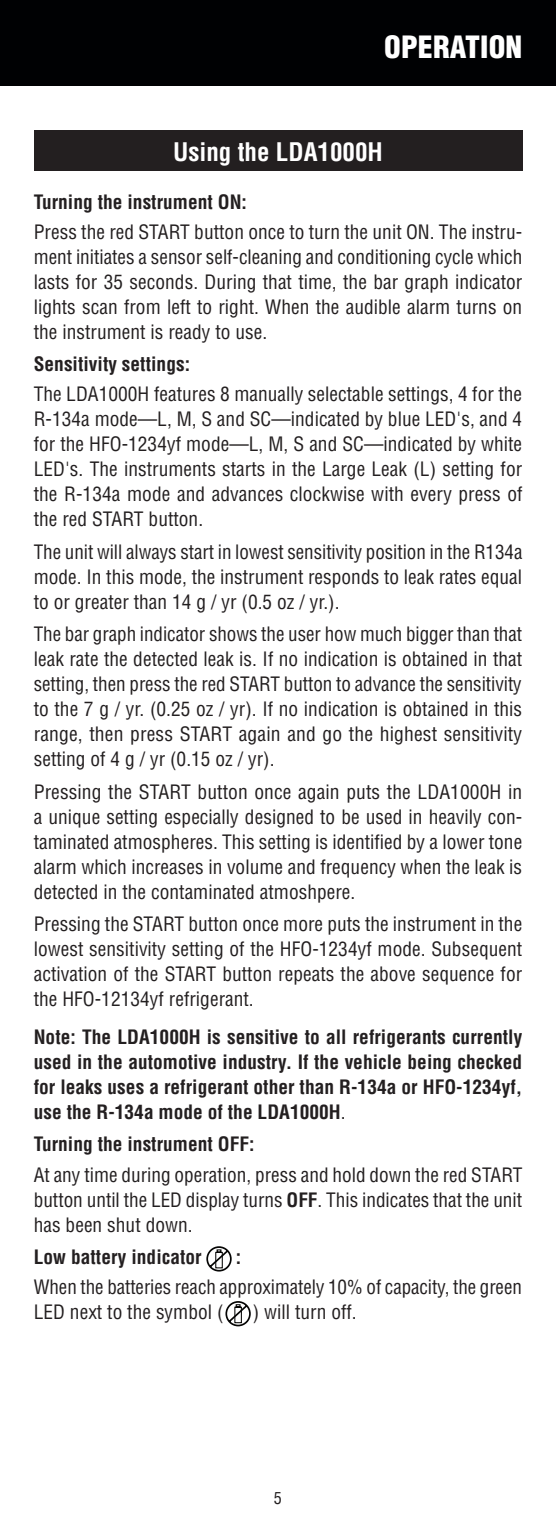
<style>
.page{position:relative;width:556px;height:1523px;background:#fff}
.page>*{position:absolute;margin:0;border:0;box-sizing:border-box;transform-origin:0 0}
.t1{font:900 condensed 30px "Helvetica";letter-spacing:.005em;color:#fff}
.t2{font:700 condensed 25px "Helvetica";color:#fff}
.t3{font:condensed 19.5px/25px "Helvetica";color:#231f20;text-align:justify}
.t4{font:700 condensed 19.5px/25px "Helvetica";color:#231f20;text-align:justify}
.t5{font:condensed 16.25px "Helvetica";color:#231f20}
.s1{font-weight:400}
.s2{font-weight:700}
</style>
<div class="page">
<div style="left:0;top:0;width:556px;height:86px;background:#000103"></div>
<div style="left:34px;top:131px;width:488px;height:40px;background:#231f20"></div>
<svg style="left:206px;top:1246px;width:26px;height:25px"></svg>
<svg style="left:225px;top:1301px;width:26px;height:25px"></svg>
<h1 class="t1" style="left:384px;top:28px;width:139px">OPERATION</h1>
<p class="t2" style="left:173px;top:136px;width:211px">Using the LDA1000H</p>
<p class="t4" style="left:34px;top:189px;width:215px">Turning the instrument ON:</p>
<p class="t3" style="left:34px;top:219px;width:490px">Press the red START button once to turn the unit ON. The instru&shy;ment initiates a sensor self-cleaning and conditioning cycle which lasts for 35 seconds. During that time, the bar graph indicator lights scan from left to right. When the audible alarm turns on the instrument is ready to use.</p>
<p class="t4" style="left:34px;top:351px;width:158px">Sensitivity settings:</p>
<p class="t3" style="left:34px;top:381px;width:490px">The LDA1000H features 8 manually selectable settings, 4 for the R-134a mode—L, M, S and SC—indicated by blue LED's, and 4 for the HFO-1234yf mode—L, M, S and SC—indicated by white LED's. The instruments starts in the Large Leak (L) setting for the R-134a mode and advances clockwise with every press of the red START button.</p>
<p class="t3" style="left:34px;top:539px;width:490px">The unit will always start in lowest sensitivity position in the R134a mode. In this mode, the instrument responds to leak rates equal to or greater than 14 g / yr (0.5 oz / yr.).</p>
<p class="t3" style="left:34px;top:621px;width:490px">The bar graph indicator shows the user how much bigger than that leak rate the detected leak is. If no indication is obtained in that setting, then press the red START button to advance the sensitivity to the 7 g / yr. (0.25 oz / yr). If no indication is obtained in this range, then press START again and go the highest sensitivity setting of 4 g / yr (0.15 oz / yr).</p>
<p class="t3" style="left:34px;top:779px;width:490px">Pressing the START button once again puts the LDA1000H in a unique setting especially designed to be used in heavily con&shy;taminated atmospheres. This setting is identified by a lower tone alarm which increases in volume and frequency when the leak is detected in the contaminated atmoshpere.</p>
<p class="t3" style="left:34px;top:911px;width:490px">Pressing the START button once more puts the instrument in the lowest sensitivity setting of the HFO-1234yf mode. Subsequent activation of the START button repeats the above sequence for the HFO-12134yf refrigerant.</p>
<p class="t4" style="left:34px;top:1024px;width:490px">Note: The LDA1000H is sensitive to all refrigerants currently used in the automotive industry. If the vehicle being checked for leaks uses a refrigerant other than R-134a or HFO-1234yf, use the R-134a mode of the LDA1000H<span class="s1">.</span></p>
<p class="t4" style="left:34px;top:1131px;width:222px">Turning the instrument OFF:</p>
<p class="t3" style="left:34px;top:1161px;width:490px">At any time during operation, press and hold down the red START button until the LED display turns <span class="s2">OFF</span>. This indicates that the unit has been shut down.</p>
<p class="t4" style="left:34px;top:1244px;width:169px">Low battery indicator</p>
<p class="t4" style="left:236px;top:1244px;width:7px">:</p>
<p class="t3" style="left:34px;top:1274px;width:490px">When the batteries reach approximately 10% of capacity, the green<br>LED next to the symbol (</p>
<p class="t3" style="left:253px;top:1299px;width:105px">) will turn off.</p>
<p class="t5" style="left:274px;top:1488px;width:10px">5</p>
</div>
